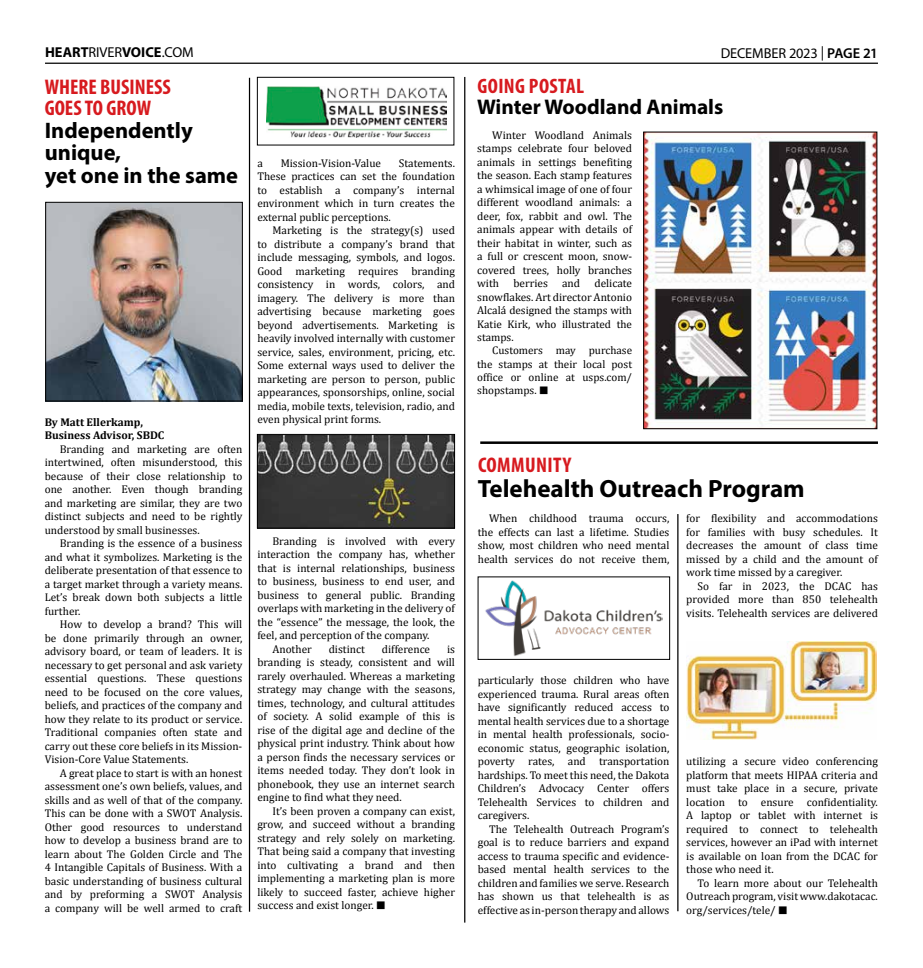
<style>
.page{position:relative;width:923px;height:968px;background:#fff}
.page>*{position:absolute;margin:0;border:0;box-sizing:border-box;transform-origin:0 0}
.t1{font:700 25px "Myriad Pro";color:#000}
.t2{font:700 22.5px/22.5px "Myriad Pro";color:#000}
.t3{font:700 condensed 21.25px/21.2px "Myriad Pro";color:#d71a1f}
.t4{font:700 21.25px "Myriad Pro";color:#000}
.t5{font:700 condensed 21.25px "Myriad Pro";letter-spacing:.02em;color:#d71a1f}
.t6{font:700 condensed 21px "Myriad Pro";letter-spacing:.02em;color:#d71a1f}
.t7{font:700 14.38px "Myriad Pro";letter-spacing:.005em;color:#000}
.t8{font:14.38px "Myriad Pro";letter-spacing:-.01em;color:#000}
.t9{font:11.25px/13.5px "Cambria";color:#000;text-align:justify}
.t10{font:700 11.25px/13.5px "Cambria";color:#000}
.t11{font:11.12px/13.4px "Cambria";color:#000;text-align:justify}
.s1{font-weight:400}
.s2{font-weight:600}
.s3{font-size:11.25px}
</style>
<div class="page">
<hr style="left:45px;top:63px;width:833px;height:1px;background:#000">
<hr style="left:464px;top:77px;width:1px;height:845px;background:#000">
<hr style="left:249px;top:78px;width:1px;height:833px;background:#000">
<img style="left:266px;top:86px;width:180px;height:51px">
<div style="left:257px;top:77px;width:197px;height:68px;border:1px solid #000"></div>
<img style="left:47px;top:204px;width:194px;height:195px">
<div style="left:45px;top:202px;width:198px;height:199px;border:1px solid #000"></div>
<img style="left:645px;top:134px;width:230px;height:293px">
<div style="left:643px;top:132px;width:234px;height:297px;border:1px solid #000"></div>
<hr style="left:677px;top:514px;width:1px;height:397px;background:#000">
<img style="left:686px;top:641px;width:190px;height:98px">
<img style="left:485px;top:580px;width:177px;height:76px">
<img style="left:259px;top:436px;width:194px;height:90px">
<div style="left:257px;top:434px;width:198px;height:94px;border:1px solid #000"></div>
<hr style="left:480px;top:441px;width:398px;height:3px;background:#000">
<p class="t7" style="left:45px;top:43px;width:150px">HEART<span class="s1">RIVER</span>VOICE<span class="s1">.COM</span></p>
<p class="t8" style="left:720px;top:44px;width:159px">DECEMBER 2023 | <span class="s2">PAGE 21</span></p>
<h3 class="t3" style="left:45px;top:76px;width:128px">WHERE BUSINESS<br>GOES TO GROW</h3>
<h2 class="t2" style="left:45px;top:118px;width:195px">Independently unique,<br>yet one in the same</h2>
<h3 class="t6" style="left:477px;top:73px;width:108px">GOING POSTAL</h3>
<h3 class="t4" style="left:477px;top:93px;width:248px">Winter Woodland Animals</h3>
<p class="t9" style="left:477px;top:128px;width:156px;text-indent:15px">Winter Woodland Animals stamps celebrate four beloved animals in settings benefiting the season. Each stamp features a whimsical image of one of four different woodland animals: a deer, fox, rabbit and owl. The animals appear with details of their habitat in winter, such as a full or crescent moon, snow&shy;covered trees, holly branches with</p>
<p class="t9" style="left:257px;top:156px;width:7px">a</p>
<p class="t9" style="left:281px;top:156px;width:102px">Mission-Vision-Value</p>
<p class="t9" style="left:257px;top:156px;width:199px;text-indent:141px">Statements.<br>These practices can set the foundation to establish a company’s internal environment which in turn creates the external public perceptions.</p>
<p class="t9" style="left:257px;top:223px;width:199px;text-indent:15px">Marketing is the strategy(s) used to distribute a company’s brand that include messaging, symbols, and logos.<br>Good marketing requires branding consistency in words, colors, and imagery. The delivery is more than advertising because marketing goes beyond advertisements. Marketing is heavily involved internally with customer service, sales, environment, pricing, etc.<br>Some external ways used to deliver the marketing are person to person, public appearances, sponsorships, online, social media, mobile texts, television, radio, and even physical print forms.</p>
<p class="t9" style="left:477px;top:276px;width:156px;text-align:right">delicate<br>snowflakes. Art director Antonio</p>
<p class="t11" style="left:477px;top:303px;width:156px"><span class="s3">Alcalá</span> designed the stamps with Katie Kirk, who illustrated the stamps.</p>
<p class="t11" style="left:477px;top:343px;width:156px;text-indent:15px">Customers may purchase the stamps at their local post office or online at usps.com/ shopstamps. █</p>
<p class="t9" style="left:513px;top:276px;width:36px">berries</p>
<p class="t9" style="left:562px;top:276px;width:20px">and</p>
<p class="t10" style="left:45px;top:414px;width:121px">By Matt Ellerkamp,<br>Business Advisor, SBDC</p>
<p class="t9" style="left:45px;top:442px;width:199px;text-indent:15px">Branding and marketing are often intertwined, often misunderstood, this because of their close relationship to one another. Even though branding and marketing are similar, they are two distinct subjects and need to be rightly understood by small businesses.</p>
<p class="t9" style="left:45px;top:536px;width:199px;text-indent:15px">Branding is the essence of a business and what it symbolizes. Marketing is the deliberate presentation of that essence to a target market through a variety means.<br>Let’s break down both subjects a little further.</p>
<p class="t9" style="left:45px;top:617px;width:199px;text-indent:15px">How to develop a brand? This will be done primarily through an owner, advisory board, or team of leaders. It is necessary to get personal and ask variety essential questions. These questions need to be focused on the core values, beliefs, and practices of the company and how they relate to its product or service.<br>Traditional companies often state and carry out these core beliefs in its Mission-Vision-Core Value Statements.</p>
<p class="t9" style="left:45px;top:766px;width:199px;text-indent:15px">A great place to start is with an honest assessment one’s own beliefs, values, and skills and as well of that of the company.<br>This can be done with a SWOT Analysis.<br>Other good resources to understand how to develop a business brand are to learn about The Golden Circle and The 4 Intangible Capitals of Business. With a basic understanding of business cultural and by preforming a SWOT Analysis a company will be well armed to craft</p>
<h3 class="t5" style="left:478px;top:452px;width:95px">COMMUNITY</h3>
<h1 class="t1" style="left:478px;top:472px;width:328px">Telehealth Outreach Program</h1>
<p class="t9" style="left:478px;top:511px;width:193px;text-indent:11px">When childhood trauma occurs, the effects can last a lifetime. Studies show, most children who need mental health services do not receive them,</p>
<p class="t9" style="left:686px;top:511px;width:193px">for flexibility and accommodations for families with busy schedules. It decreases the amount of class time missed by a child and the amount of work time missed by a caregiver.</p>
<p class="t9" style="left:686px;top:579px;width:193px;text-indent:11px">So far in 2023, the DCAC has provided more than 850 telehealth visits. Telehealth services are delivered</p>
<p class="t9" style="left:272px;top:534px;width:184px">Branding is involved with every</p>
<p class="t9" style="left:257px;top:547px;width:199px">interaction the company has, whether</p>
<p class="t9" style="left:257px;top:561px;width:199px">that is internal relationships, business</p>
<p class="t9" style="left:257px;top:574px;width:199px">to business, business to end user, and</p>
<p class="t9" style="left:257px;top:588px;width:199px">business to general public. Branding</p>
<p class="t9" style="left:257px;top:601px;width:199px">overlaps with marketing in the delivery of</p>
<p class="t9" style="left:257px;top:615px;width:199px">the “essence” the message, the look, the</p>
<p class="t9" style="left:257px;top:628px;width:174px">feel, and perception of the company.</p>
<p class="t9" style="left:272px;top:642px;width:41px">Another</p>
<p class="t9" style="left:329px;top:642px;width:38px">distinct</p>
<p class="t9" style="left:382px;top:642px;width:50px">difference</p>
<p class="t9" style="left:257px;top:642px;width:199px;text-indent:190px">is branding is steady, consistent and will rarely overhauled. Whereas a marketing strategy may change with the seasons, times, technology, and cultural attitudes of society. A solid example of this is rise of the digital age and decline of the physical print industry. Think about how a person finds the necessary services or items needed today. They don’t look in phonebook, they use an internet search engine to find what they need.</p>
<p class="t9" style="left:257px;top:804px;width:199px;text-indent:15px">It’s been proven a company can exist, grow, and succeed without a branding strategy and rely solely on marketing.<br>That being said a company that investing into cultivating a brand and then implementing a marketing plan is more likely to succeed faster, achieve higher success and exist longer. █</p>
<p class="t9" style="left:478px;top:673px;width:193px">particularly those children who have experienced trauma. Rural areas often have significantly reduced access to mental health services due to a shortage in mental health professionals, socio&shy;economic status, geographic isolation, poverty rates, and transportation hardships. To meet this need, the Dakota Children’s Advocacy Center offers Telehealth Services to children and caregivers.</p>
<p class="t9" style="left:478px;top:822px;width:193px;text-indent:11px">The Telehealth Outreach Program’s goal is to reduce barriers and expand access to trauma specific and evidence&shy;based mental health services to the children and families we serve. Research has shown us that telehealth is as effective as in-person therapy and allows</p>
<p class="t9" style="left:686px;top:754px;width:193px">utilizing a secure video conferencing platform that meets HIPAA criteria and must take place in a secure, private location to ensure confidentiality.<br>A laptop or tablet with internet is required to connect to telehealth services, however an iPad with internet is available on loan from the DCAC for those who need it.</p>
<p class="t9" style="left:686px;top:876px;width:193px;text-indent:11px">To learn more about our Telehealth Outreach program, visit www.dakotacac. org/services/tele/ █</p>
</div>
